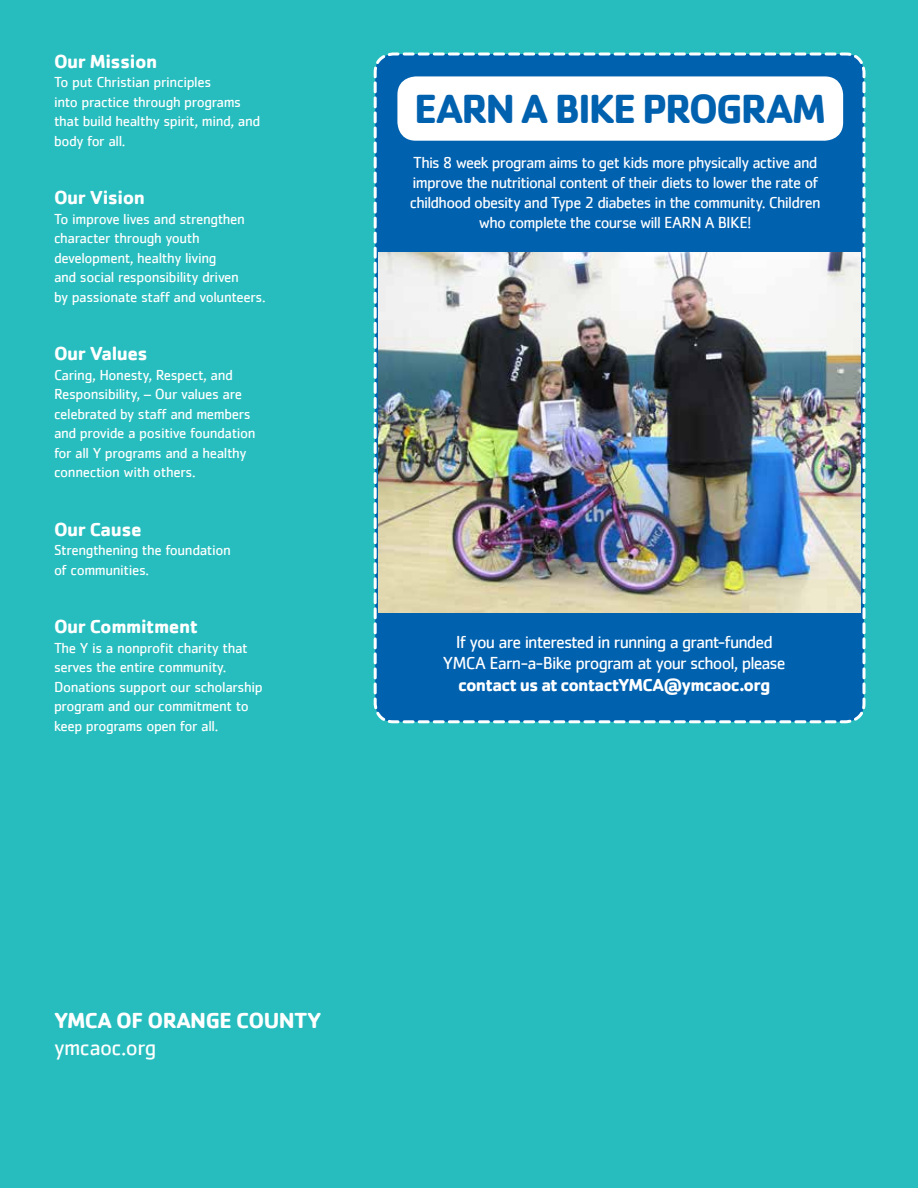
<style>
.page{position:relative;width:918px;height:1188px;background:#27bdbe}
.page>*{position:absolute;margin:0;border:0;box-sizing:border-box;transform-origin:0 0}
.t1{font:700 42px "Cachet";letter-spacing:-.05em;color:#0061af}
.t2{font:700 22.5px "Cachet";letter-spacing:-.025em;color:#fff}
.t3{font:22.5px "Cachet";letter-spacing:-.025em;color:#fff}
.t4{font:700 19.5px "Cachet";letter-spacing:-.025em;color:#fff}
.t5{font:18px/21.6px "Cachet";letter-spacing:-.05em;color:#fff;text-align:center}
.t6{font:700 18px "Cachet";letter-spacing:-.045em;color:#fff}
.t7{font:16.5px/19.8px "Cachet";letter-spacing:-.045em;color:#fff;text-align:center}
.t8{font:15px/19.5px "Cachet";letter-spacing:-.025em;color:#fff}
</style>
<div class="page">
<svg style="left:373px;top:52px;width:493px;height:672px;background:#0e6ab2"></svg>
<img style="left:379px;top:253px;width:481px;height:360px">
<div style="left:397px;top:76px;width:446px;height:65px;background:#fff;border-radius:18px"></div>
<h3 class="t4" style="left:54px;top:48px;width:105px">Our Mission</h3>
<p class="t8" style="left:54px;top:72px;width:208px">To put Christian principles<br>into practice through programs that build healthy spirit, mind, and body for all.</p>
<h3 class="t4" style="left:54px;top:185px;width:93px">Our Vision</h3>
<p class="t8" style="left:54px;top:209px;width:213px">To improve lives and strengthen character through youth development, healthy living<br>and social responsibility driven<br>by passionate staff and volunteers.</p>
<h3 class="t4" style="left:54px;top:341px;width:95px">Our Values</h3>
<p class="t8" style="left:54px;top:365px;width:203px">Caring, Honesty, Respect, and<br>Responsibility, – Our values are celebrated by staff and members and provide a positive foundation for all Y programs and a healthy connection with others.</p>
<h3 class="t4" style="left:54px;top:516px;width:89px">Our Cause</h3>
<p class="t8" style="left:54px;top:540px;width:178px">Strengthening the foundation of communities.</p>
<h3 class="t4" style="left:54px;top:614px;width:146px">Our Commitment</h3>
<p class="t8" style="left:54px;top:638px;width:210px">The Y is a nonprofit charity that serves the entire community.<br>Donations support our scholarship program and our commitment to keep programs open for all.</p>
<h1 class="t1" style="left:414px;top:82px;width:413px">EARN A BIKE PROGRAM</h1>
<p class="t7" style="left:410px;top:153px;width:412px">This 8 week program aims to get kids more physically active and improve the nutritional content of their diets to lower the rate of childhood obesity and Type 2 diabetes in the community. Children who complete the course will EARN A BIKE!</p>
<p class="t5" style="left:443px;top:630px;width:344px">If you are interested in running a grant-funded<br>YMCA Earn-a-Bike program at your school, please</p>
<p class="t6" style="left:458px;top:673px;width:314px">contact us at contactYMCA@ymcaoc.org</p>
<h2 class="t2" style="left:54px;top:1005px;width:269px">YMCA OF ORANGE COUNTY</h2>
<h2 class="t3" style="left:54px;top:1034px;width:104px">ymcaoc.org</h2>
</div>
